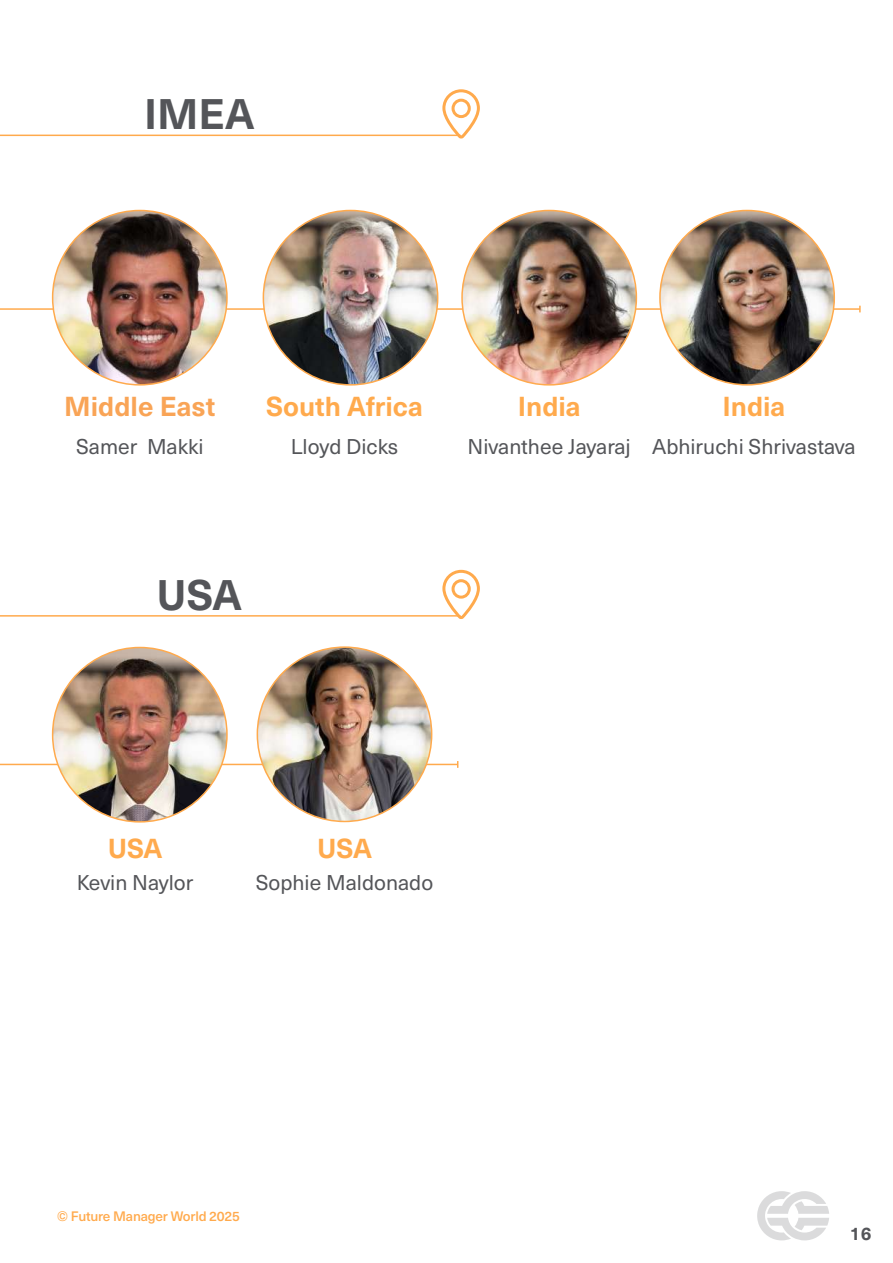
<style>
.page{position:relative;width:893px;height:1263px;background:#fff}
.page>*{position:absolute;margin:0;border:0;box-sizing:border-box;transform-origin:0 0}
.t1{font:700 42px "Neue Haas Unica W1 G";color:#545559}
.t2{font:700 27px "Neue Haas Unica W1 G";color:#ffaa4d}
.t3{font:700 27px "Neue Haas Unica W1 G";color:#f9a456}
.t4{font:21px "Neue Haas Unica W1 G";color:#545559}
.t5{font:700 18px "Neue Haas Unica W1 G";color:#545559}
.t6{font:500 13.5px "Neue Haas Unica W1 G";letter-spacing:-.015em;color:#ffaa4d}
</style>
<div class="page">
<svg style="left:757px;top:1191px;width:72px;height:49px"></svg>
<svg style="left:441px;top:89px;width:39px;height:50px"></svg>
<hr style="left:0;top:135px;width:460px;height:1px;background:#ffaa4d">
<svg style="left:442px;top:569px;width:38px;height:50px"></svg>
<hr style="left:0;top:615px;width:460px;height:2px;background:#ffaa4d">
<hr style="left:0;top:308px;width:860px;height:2px;background:#ffaa4d">
<img style="left:53px;top:210px;width:174px;height:175px;border-radius:87px">
<img style="left:263px;top:210px;width:175px;height:175px;border-radius:87px">
<img style="left:462px;top:210px;width:174px;height:175px;border-radius:87px">
<img style="left:660px;top:210px;width:174px;height:175px;border-radius:87px">
<hr style="left:0;top:764px;width:458px;height:1px;background:#ffaa4d">
<img style="left:257px;top:647px;width:175px;height:174px;border-radius:87px">
<img style="left:53px;top:647px;width:174px;height:175px;border-radius:87px">
<h1 class="t1" style="left:144px;top:82px;width:112px">IMEA</h1>
<p class="t3" style="left:64px;top:386px;width:153px">Middle East</p>
<p class="t4" style="left:76px;top:431px;width:129px">Samer Makki</p>
<p class="t2" style="left:266px;top:386px;width:158px">South Africa</p>
<p class="t4" style="left:291px;top:431px;width:109px">Lloyd Dicks</p>
<p class="t2" style="left:518px;top:386px;width:64px">India</p>
<p class="t4" style="left:468px;top:431px;width:165px">Nivanthee Jayaraj</p>
<p class="t2" style="left:722px;top:386px;width:64px">India</p>
<p class="t4" style="left:652px;top:431px;width:205px">Abhiruchi Shrivastava</p>
<h1 class="t1" style="left:157px;top:563px;width:87px">USA</h1>
<p class="t2" style="left:108px;top:827px;width:56px">USA</p>
<p class="t4" style="left:77px;top:867px;width:118px">Kevin Naylor</p>
<p class="t2" style="left:317px;top:827px;width:56px">USA</p>
<p class="t4" style="left:256px;top:867px;width:179px">Sophie Maldonado</p>
<p class="t6" style="left:57px;top:1206px;width:185px">© Future Manager World 2025</p>
<p class="t5" style="left:850px;top:1220px;width:23px">16</p>
</div>
